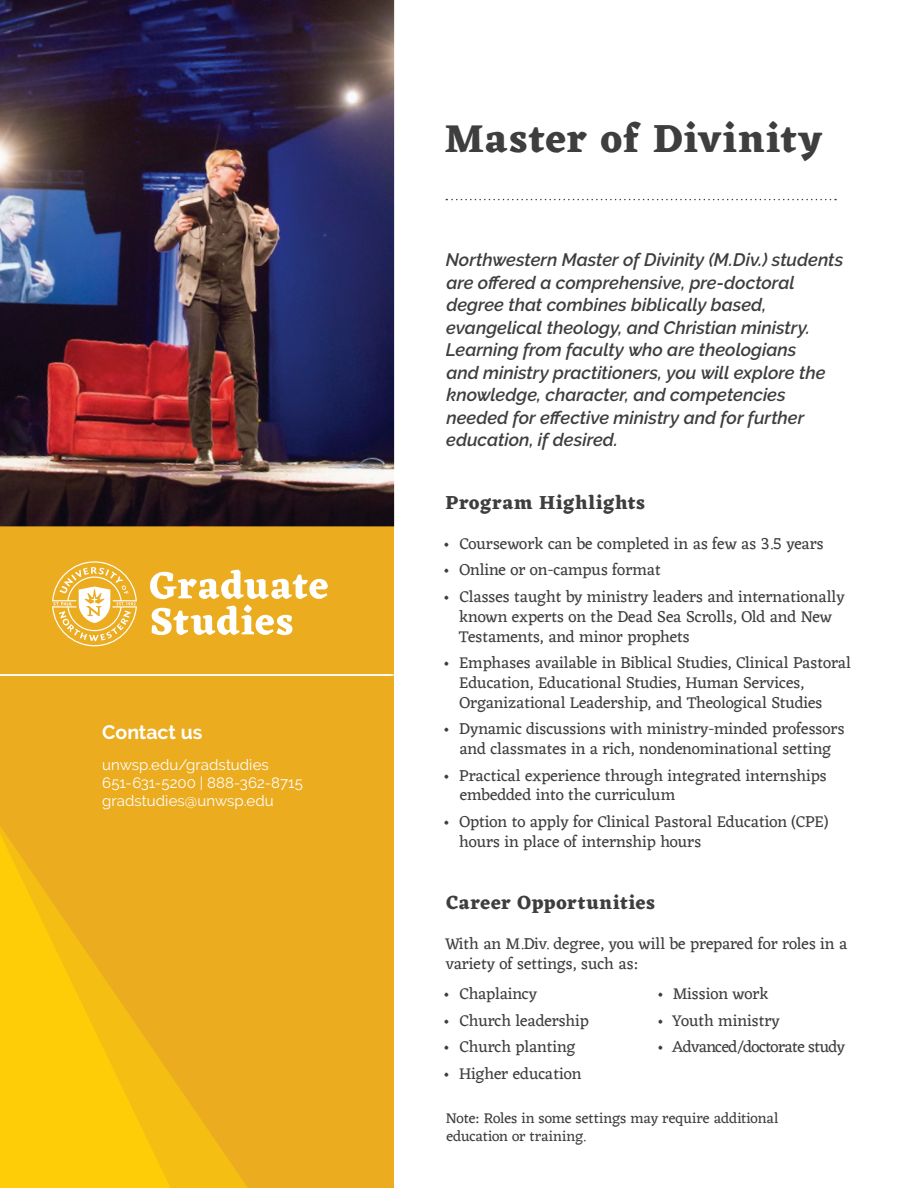
<style>
.page{position:relative;width:918px;height:1188px;background:#fff}
.page>*{position:absolute;margin:0;border:0;box-sizing:border-box;transform-origin:0 0}
.t1{font:700 40.5px "Eczar";letter-spacing:.03em;color:#3e3e3f}
.Intro_Text{font:700 19.5px "Eczar";letter-spacing:.03em;color:#3e3e3f}
.t2{font:700 19.5px "Raleway";letter-spacing:-.005em;color:#fff}
.Intro_Text-2{font:italic 600 18px/22.5px "Raleway";color:#3e3e3f}
.Body_Copy_-_Bullets{font:16.5px/19.8px "Eczar";color:#3e3e3f}
.Body_Copy_-_Bullets-2{font:16.5px "Eczar";letter-spacing:-.03em;color:#3e3e3f}
.t3{font:15px/18px "Raleway";letter-spacing:.005em;color:#fff}
.Inside_-_C_Body_Copy{font:15px/18px "Eczar";letter-spacing:-.01em;color:#3e3e3f}
</style>
<div class="page">
<div style="left:0;top:480px;width:394px;height:708px;background:#ebac20"></div>
<svg style="left:177px;top:1085px;width:70px;height:103px;fill:#f5bd13"></svg>
<svg style="left:0;top:827px;width:177px;height:361px"></svg>
<hr style="left:0;top:674px;width:394px;height:2px;background:#fff">
<svg style="left:52px;top:561px;width:85px;height:85px"></svg>
<svg style="left:152px;top:605px;width:140px;height:30px"></svg>
<svg style="left:150px;top:570px;width:178px;height:29px"></svg>
<svg style="left:446px;top:199px;width:390px;height:1px"></svg>
<img style="left:0;top:0;width:394px;height:526px">
<p class="t2" style="left:102px;top:721px;width:102px">Contact us</p>
<p class="t3" style="left:102px;top:756px;width:202px">unwsp.edu/gradstudies<br>651-631-5200 | 888-362-8715 gradstudies@unwsp.edu</p>
<p class="t1" style="left:445px;top:114px;width:379px">Master of Divinity</p>
<p class="Intro_Text-2" style="left:446px;top:249px;width:399px">Northwestern Master of Divinity (M.Div.) students are offered a comprehensive, pre-doctoral degree that combines biblically based, evangelical theology, and Christian ministry.<br>Learning from faculty who are theologians<br>and ministry practitioners, you will explore the knowledge, character, and competencies needed for effective ministry and for further education, if desired.</p>
<p class="Intro_Text" style="left:445px;top:491px;width:201px">Program Highlights</p>
<p class="Body_Copy_-_Bullets" style="left:443px;top:535px;width:382px">• Coursework can be completed in as few as 3.5 years</p>
<p class="Body_Copy_-_Bullets" style="left:443px;top:561px;width:219px">• Online or on-campus format</p>
<p class="Body_Copy_-_Bullets" style="left:459px;top:588px;width:387px;text-indent:-16px">• Classes taught by ministry leaders and internationally known experts on the Dead Sea Scrolls, Old and New<br>Testaments, and minor prophets</p>
<p class="Body_Copy_-_Bullets" style="left:459px;top:654px;width:393px;text-indent:-16px">• Emphases available in Biblical Studies, Clinical Pastoral<br>Education, Educational Studies, Human Services,<br>Organizational Leadership, and Theological Studies</p>
<p class="Body_Copy_-_Bullets" style="left:443px;top:720px;width:403px;text-align:center">• Dynamic discussions with ministry-minded professors and classmates in a rich, nondenominational setting</p>
<p class="Body_Copy_-_Bullets" style="left:460px;top:766px;width:368px;text-indent:-17px">• Practical experience through integrated internships embedded into the curriculum</p>
<p class="Body_Copy_-_Bullets" style="left:459px;top:813px;width:370px;text-indent:-16px">• Option to apply for Clinical Pastoral Education (CPE) hours in place of internship hours</p>
<p class="Intro_Text" style="left:446px;top:891px;width:210px">Career Opportunities</p>
<p class="Body_Copy_-_Bullets" style="left:445px;top:935px;width:404px">With an M.Div. degree, you will be prepared for roles in a variety of settings, such as:</p>
<p class="Body_Copy_-_Bullets" style="left:443px;top:985px;width:95px">• Chaplaincy</p>
<p class="Body_Copy_-_Bullets" style="left:443px;top:1011px;width:147px">• Church leadership</p>
<p class="Body_Copy_-_Bullets" style="left:443px;top:1038px;width:134px">• Church planting</p>
<p class="Body_Copy_-_Bullets" style="left:443px;top:1064px;width:140px">• Higher education</p>
<p class="Body_Copy_-_Bullets" style="left:657px;top:985px;width:113px">• Mission work</p>
<p class="Body_Copy_-_Bullets" style="left:657px;top:1011px;width:124px">• Youth ministry</p>
<p class="Body_Copy_-_Bullets-2" style="left:657px;top:1035px;width:190px">• Advanced/doctorate study</p>
<p class="Inside_-_C_Body_Copy" style="left:446px;top:1110px;width:334px">Note: Roles in some settings may require additional education or training.</p>
</div>
